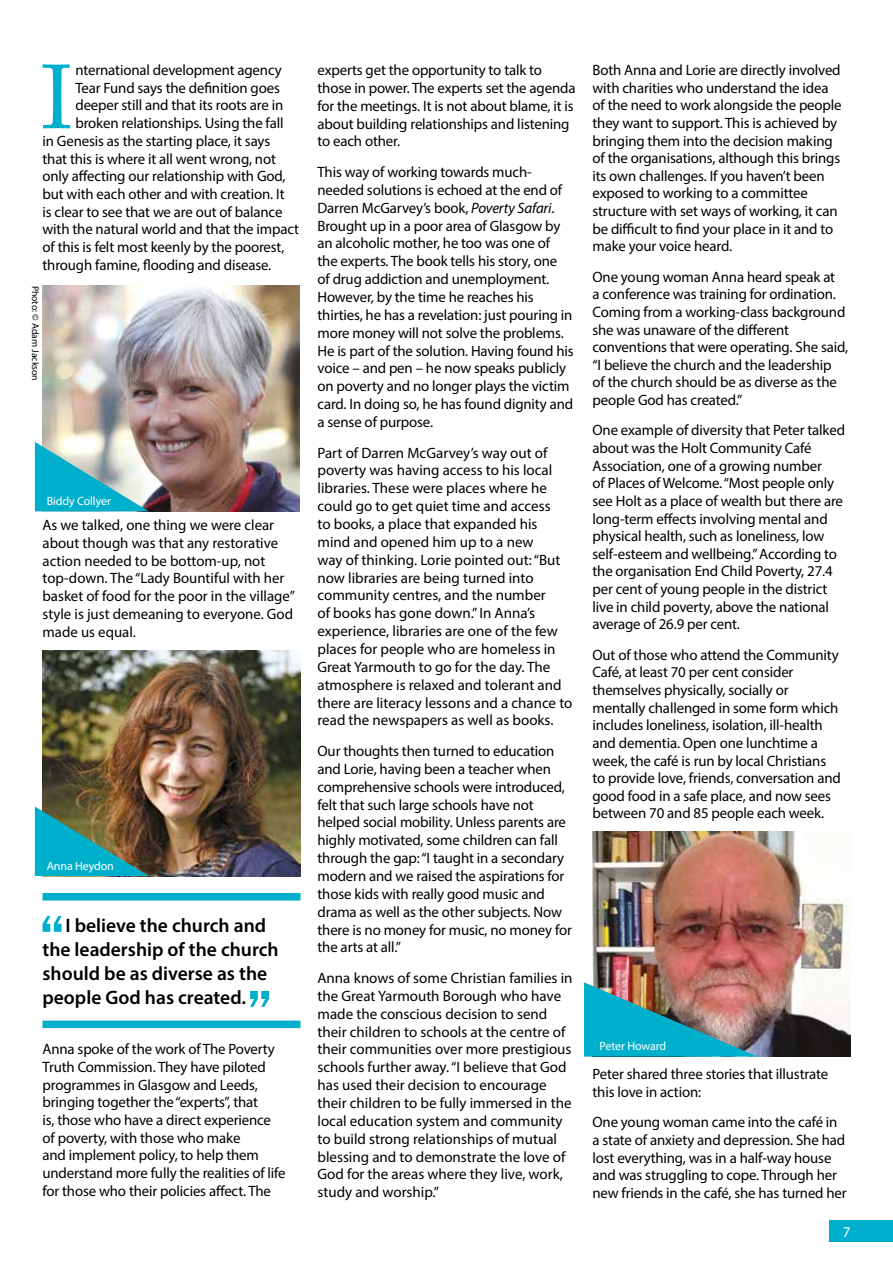
<style>
.page{position:relative;width:893px;height:1263px;background:#fff}
.page>*{position:absolute;margin:0;border:0;box-sizing:border-box;transform-origin:0 0}
.t1{font:89.7px "Adobe Caslon Pro";color:#00afcb}
.t2{font:600 19.5px/24px "Myriad Pro";color:#000}
.t3{font:15px/17.9px "Myriad Pro";letter-spacing:-.01em;color:#000}
.t4{font:15px "Myriad Pro";color:#fff}
.t5{font:12px "Myriad Pro";letter-spacing:-.01em;color:#fff}
.t6{font:9.75px "Myriad Pro";color:#000}
.s1{font-style:italic}
</style>
<div class="page">
<div style="left:829px;top:1220px;width:64px;height:22px;background:#00afcb"></div>
<img style="left:43px;top:286px;width:256px;height:225px">
<img style="left:43px;top:651px;width:257px;height:225px">
<img style="left:592px;top:831px;width:258px;height:225px">
<svg style="left:43px;top:916px;width:19px;height:16px"></svg>
<svg style="left:250px;top:991px;width:19px;height:16px"></svg>
<div style="left:43px;top:893px;width:257px;height:7px;background:#00afcb"></div>
<div style="left:43px;top:1020px;width:257px;height:8px;background:#00afcb"></div>
<svg style="left:35px;top:442px;width:114px;height:69px;background:#6bc2cc"></svg>
<img style="left:35px;top:806px;width:114px;height:70px">
<img style="left:584px;top:982px;width:174px;height:74px">
<h1 class="t1" style="left:41px;top:45px;width:34px">I</h1>
<p class="t3" style="left:75px;top:61px;width:208px">nternational development agency</p>
<p class="t3" style="left:75px;top:79px;width:206px">Tear Fund says the definition goes</p>
<p class="t3" style="left:75px;top:96px;width:209px">deeper still and that its roots are in</p>
<p class="t3" style="left:75px;top:114px;width:210px">broken relationships. Using the fall</p>
<p class="t3" style="left:43px;top:132px;width:229px">in Genesis as the starting place, it says</p>
<p class="t3" style="left:43px;top:149px;width:235px">that this is where it all went wrong, not</p>
<p class="t3" style="left:43px;top:167px;width:245px">only affecting our relationship with God,</p>
<p class="t3" style="left:43px;top:185px;width:244px">but with each other and with creation. It</p>
<p class="t3" style="left:43px;top:202px;width:241px">is clear to see that we are out of balance</p>
<p class="t3" style="left:43px;top:220px;width:258px">with the natural world and that the impact</p>
<p class="t3" style="left:43px;top:238px;width:243px">of this is felt most keenly by the poorest,</p>
<p class="t3" style="left:43px;top:256px;width:230px">through famine, flooding and disease.</p>
<p class="t6" style="left:42px;top:286px;width:97px;rotate:90deg">Photo: © Adam Jackson</p>
<p class="t5" style="left:47px;top:494px;width:66px">Biddy Collyer</p>
<p class="t3" style="left:43px;top:516px;width:254px">As we talked, one thing we were clear about though was that any restorative action needed to be bottom-up, not top-down. The “Lady Bountiful with her basket of food for the poor in the village” style is just demeaning to everyone. God made us equal.</p>
<p class="t5" style="left:47px;top:859px;width:69px">Anna Heydon</p>
<h2 class="t2" style="left:43px;top:913px;width:238px;text-indent:23px">I believe the church and the leadership of the church should be as diverse as the people God has created.</h2>
<p class="t3" style="left:43px;top:1040px;width:245px">Anna spoke of the work of The Poverty Truth Commission. They have piloted programmes in Glasgow and Leeds, bringing together the “experts”, that<br>is, those who have a direct experience of poverty, with those who make<br>and implement policy, to help them understand more fully the realities of life for those who their policies affect. The</p>
<p class="t3" style="left:317px;top:61px;width:259px">experts get the opportunity to talk to those in power. The experts set the agenda for the meetings. It is not about blame, it is about building relationships and listening to each other.</p>
<p class="t3" style="left:317px;top:163px;width:258px">This way of working towards much&shy;needed solutions is echoed at the end of Darren McGarvey’s book, <span class="s1">Poverty Safari</span>.<br>Brought up in a poor area of Glasgow by an alcoholic mother, he too was one of the experts. The book tells his story, one<br>of drug addiction and unemployment.<br>However, by the time he reaches his thirties, he has a revelation: just pouring in more money will not solve the problems.<br>He is part of the solution. Having found his voice – and pen – he now speaks publicly on poverty and no longer plays the victim card. In doing so, he has found dignity and a sense of purpose.</p>
<p class="t3" style="left:317px;top:443px;width:256px">Part of Darren McGarvey’s way out of poverty was having access to his local libraries. These were places where he could go to get quiet time and access<br>to books, a place that expanded his mind and opened him up to a new<br>way of thinking. Lorie pointed out: “But now libraries are being turned into community centres, and the number<br>of books has gone down.” In Anna’s experience, libraries are one of the few places for people who are homeless in Great Yarmouth to go for the day. The atmosphere is relaxed and tolerant and there are literacy lessons and a chance to read the newspapers as well as books.</p>
<p class="t3" style="left:317px;top:742px;width:256px">Our thoughts then turned to education and Lorie, having been a teacher when comprehensive schools were introduced, felt that such large schools have not helped social mobility. Unless parents are highly motivated, some children can fall through the gap: “I taught in a secondary modern and we raised the aspirations for those kids with really good music and drama as well as the other subjects. Now there is no money for music, no money for the arts at all.”</p>
<p class="t3" style="left:317px;top:969px;width:256px">Anna knows of some Christian families in the Great Yarmouth Borough who have made the conscious decision to send their children to schools at the centre of their communities over more prestigious schools further away. “I believe that God has used their decision to encourage their children to be fully immersed in the local education system and community to build strong relationships of mutual blessing and to demonstrate the love of God for the areas where they live, work, study and worship.”</p>
<p class="t3" style="left:592px;top:61px;width:251px">Both Anna and Lorie are directly involved with charities who understand the idea of the need to work alongside the people they want to support. This is achieved by bringing them into the decision making of the organisations, although this brings its own challenges. If you haven’t been exposed to working to a committee structure with set ways of working, it can be difficult to find your place in it and to make your voice heard.</p>
<p class="t3" style="left:592px;top:268px;width:257px">One young woman Anna heard speak at<br>a conference was training for ordination.<br>Coming from a working-class background she was unaware of the different conventions that were operating. She said, “I believe the church and the leadership<br>of the church should be as diverse as the people God has created.”</p>
<p class="t3" style="left:592px;top:421px;width:254px">One example of diversity that Peter talked about was the Holt Community Café Association, one of a growing number<br>of Places of Welcome. “Most people only see Holt as a place of wealth but there are long-term effects involving mental and physical health, such as loneliness, low self-esteem and wellbeing.” According to the organisation End Child Poverty, 27.4 per cent of young people in the district live in child poverty, above the national average of 26.9 per cent.</p>
<p class="t3" style="left:592px;top:646px;width:250px">Out of those who attend the Community Café, at least 70 per cent consider themselves physically, socially or mentally challenged in some form which includes loneliness, isolation, ill-health and dementia. Open one lunchtime a week, the café is run by local Christians to provide love, friends, conversation and good food in a safe place, and now sees between 70 and 85 people each week.</p>
<p class="t5" style="left:600px;top:1038px;width:68px">Peter Howard</p>
<p class="t3" style="left:592px;top:1065px;width:237px">Peter shared three stories that illustrate this love in action:</p>
<p class="t3" style="left:592px;top:1113px;width:256px">One young woman came into the café in a state of anxiety and depression. She had lost everything, was in a half-way house and was struggling to cope. Through her new friends in the café, she has turned her</p>
<p class="t4" style="left:843px;top:1222px;width:9px">7</p>
</div>
